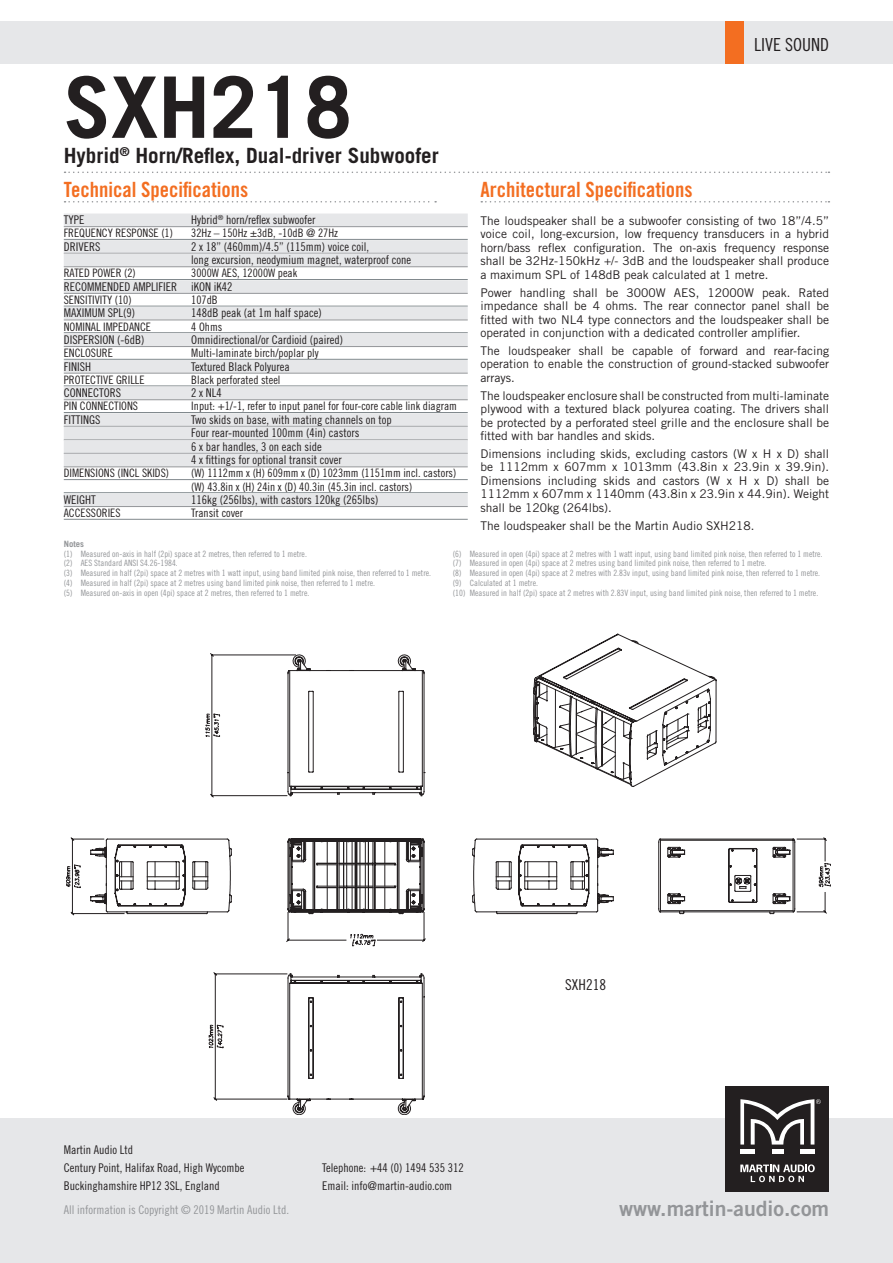
<style>
.page{position:relative;width:893px;height:1263px;background:#fff}
.page>*{position:absolute;margin:0;border:0;box-sizing:border-box;transform-origin:0 0}
.t1{font:700 84.9px "Trade Gothic";color:#231f20}
.t2{font:21.15px "Trade Gothic Bold Two";color:#939598}
.t3{font:21px "Trade Gothic Bold Cond Twenty";color:#f36e21}
.t4{font:700 21px "Trade Gothic";color:#231f20}
.t5{font:18px "Trade Gothic Cond Eighteen";color:#231f20}
.t6{font:15px "Trade Gothic Cond Eighteen";color:#231f20}
.t7{font:12px/13.5px "Trade Gothic";color:#231f20;text-align:justify}
.t8{font:12px/13.5px "Trade Gothic Cond Eighteen";color:#231f20}
.t9{font:12px "Trade Gothic Cond Eighteen";color:#939598}
.t10{font:11.7px/13px "Trade Gothic Cond Eighteen";color:#231f20}
.t11{font:8.7px/9.8px "Trade Gothic Cond Eighteen";color:#939598}
.t12{font:700 8.7px "Trade Gothic";color:#939598}
</style>
<div class="page">
<div style="left:0;top:21px;width:893px;height:43px;background:#e6e7e9"></div>
<div style="left:0;top:1118px;width:893px;height:145px;background:#e6e7e9"></div>
<div style="left:725px;top:1086px;width:104px;height:106px;background:#231f20"></div>
<div style="left:740px;top:1149px;width:15px;height:5px;background:#fff"></div>
<div style="left:800px;top:1149px;width:14px;height:5px;background:#fff"></div>
<div style="left:772px;top:1149px;width:11px;height:5px;background:#fff"></div>
<svg style="left:740px;top:1164px;width:75px;height:18px"></svg>
<svg style="left:740px;top:1099px;width:81px;height:46px"></svg>
<div style="left:725px;top:21px;width:19px;height:43px;background:#f36e21"></div>
<svg style="left:65px;top:172px;width:764px;height:1px"></svg>
<div style="left:64px;top:214px;width:404px;height:12px;background:#e6e7e9"></div>
<hr style="left:64px;top:226px;width:404px;height:1px;background:#939598">
<hr style="left:64px;top:239px;width:404px;height:1px;background:#81898d">
<div style="left:64px;top:240px;width:404px;height:13px;background:#e6e7e9"></div>
<hr style="left:64px;top:253px;width:404px;height:1px;background:#939598">
<div style="left:64px;top:254px;width:404px;height:12px;background:#e6e7e9"></div>
<hr style="left:64px;top:266px;width:404px;height:1px;background:#939598">
<hr style="left:64px;top:279px;width:404px;height:1px;background:#81898d">
<div style="left:64px;top:280px;width:404px;height:13px;background:#e6e7e9"></div>
<hr style="left:64px;top:293px;width:404px;height:1px;background:#939598">
<hr style="left:64px;top:306px;width:404px;height:1px;background:#81898d">
<div style="left:64px;top:307px;width:404px;height:13px;background:#e6e7e9"></div>
<hr style="left:64px;top:320px;width:404px;height:1px;background:#939598">
<hr style="left:64px;top:332px;width:404px;height:1px;background:#81898d">
<div style="left:64px;top:333px;width:404px;height:13px;background:#e6e7e9"></div>
<hr style="left:64px;top:346px;width:404px;height:1px;background:#939598">
<hr style="left:64px;top:359px;width:404px;height:1px;background:#81898d">
<div style="left:64px;top:360px;width:404px;height:13px;background:#e6e7e9"></div>
<hr style="left:64px;top:373px;width:404px;height:1px;background:#939598">
<hr style="left:64px;top:385px;width:404px;height:1px;background:#81898d">
<div style="left:64px;top:387px;width:404px;height:12px;background:#e6e7e9"></div>
<hr style="left:64px;top:399px;width:404px;height:1px;background:#939598">
<hr style="left:64px;top:412px;width:404px;height:1px;background:#81898d">
<div style="left:64px;top:413px;width:404px;height:13px;background:#e6e7e9"></div>
<hr style="left:64px;top:426px;width:404px;height:1px;background:#939598">
<div style="left:64px;top:427px;width:404px;height:12px;background:#e6e7e9"></div>
<hr style="left:64px;top:439px;width:404px;height:1px;background:#939598">
<div style="left:64px;top:440px;width:404px;height:13px;background:#e6e7e9"></div>
<hr style="left:64px;top:453px;width:404px;height:1px;background:#939598">
<div style="left:64px;top:454px;width:404px;height:12px;background:#e6e7e9"></div>
<hr style="left:64px;top:466px;width:404px;height:1px;background:#939598">
<hr style="left:64px;top:479px;width:404px;height:1px;background:#81898d">
<hr style="left:64px;top:492px;width:404px;height:1px;background:#81898d">
<div style="left:64px;top:493px;width:404px;height:13px;background:#e6e7e9"></div>
<hr style="left:64px;top:506px;width:404px;height:1px;background:#939598">
<hr style="left:64px;top:519px;width:404px;height:1px;background:#81898d">
<svg style="left:425px;top:634px;width:402px;height:280px"></svg>
<svg style="left:819px;top:863px;width:12px;height:24px"></svg>
<svg style="left:208px;top:972px;width:217px;height:129px"></svg>
<svg style="left:205px;top:653px;width:220px;height:145px"></svg>
<svg style="left:66px;top:837px;width:728px;height:109px"></svg>
<svg style="left:65px;top:201px;width:371px;height:2px"></svg>
<svg style="left:481px;top:201px;width:348px;height:2px"></svg>
<h1 class="t1" style="left:64px;top:55px;width:289px">SXH218</h1>
<h3 class="t4" style="left:64px;top:143px;width:376px">Hybrid<sup>®</sup> Horn/Reflex, Dual-driver Subwoofer</h3>
<h3 class="t3" style="left:64px;top:177px;width:186px">Technical Specifications</h3>
<p class="t8" style="left:64px;top:213px;width:22px">TYPE</p>
<p class="t8" style="left:191px;top:213px;width:126px">Hybrid<sup>®</sup> horn/reflex subwoofer</p>
<p class="t10" style="left:64px;top:226px;width:111px">FREQUENCY RESPONSE (1)</p>
<p class="t10" style="left:191px;top:226px;width:148px">32Hz – 150Hz ±3dB, -10dB @ 27Hz</p>
<p class="t8" style="left:64px;top:240px;width:38px">DRIVERS</p>
<p class="t8" style="left:191px;top:240px;width:221px">2 x 18” (460mm)/4.5” (115mm) voice coil,<br>long excursion, neodymium magnet, waterproof cone</p>
<p class="t10" style="left:64px;top:267px;width:73px">RATED POWER (2)</p>
<p class="t10" style="left:191px;top:267px;width:107px">3000W AES, 12000W peak</p>
<p class="t8" style="left:64px;top:280px;width:170px">RECOMMENDED AMPLIFIER iKON iK42</p>
<p class="t10" style="left:64px;top:293px;width:69px">SENSITIVITY (10)</p>
<p class="t10" style="left:191px;top:293px;width:28px">107dB</p>
<p class="t8" style="left:64px;top:306px;width:73px">MAXIMUM SPL(9)</p>
<p class="t8" style="left:191px;top:306px;width:132px">148dB peak (at 1m half space)</p>
<p class="t10" style="left:64px;top:320px;width:89px">NOMINAL IMPEDANCE</p>
<p class="t10" style="left:191px;top:320px;width:33px">4 Ohms</p>
<p class="t8" style="left:64px;top:333px;width:82px">DISPERSION (-6dB)</p>
<p class="t8" style="left:191px;top:333px;width:153px">Omnidirectional/or Cardioid (paired)</p>
<p class="t10" style="left:64px;top:346px;width:51px">ENCLOSURE</p>
<p class="t10" style="left:191px;top:346px;width:129px">Multi-laminate birch/poplar ply</p>
<p class="t8" style="left:64px;top:359px;width:29px">FINISH</p>
<p class="t8" style="left:191px;top:359px;width:100px">Textured Black Polyurea</p>
<p class="t10" style="left:64px;top:373px;width:82px">PROTECTIVE GRILLE</p>
<p class="t10" style="left:191px;top:373px;width:91px">Black perforated steel</p>
<p class="t8" style="left:64px;top:386px;width:59px">CONNECTORS</p>
<p class="t8" style="left:191px;top:386px;width:32px">2 x NL4</p>
<p class="t10" style="left:64px;top:399px;width:76px">PIN CONNECTIONS</p>
<p class="t10" style="left:191px;top:399px;width:267px">Input: +1/-1, refer to input panel for four-core cable link diagram</p>
<p class="t8" style="left:64px;top:413px;width:38px">FITTINGS</p>
<p class="t8" style="left:191px;top:413px;width:202px">Two skids on base, with mating channels on top Four rear-mounted 100mm (4in) castors<br>6 x bar handles, 3 on each side<br>4 x fittings for optional transit cover</p>
<p class="t10" style="left:64px;top:467px;width:107px">DIMENSIONS (INCL SKIDS)</p>
<p class="t10" style="left:191px;top:467px;width:267px">(W) 1112mm x (H) 609mm x (D) 1023mm (1151mm incl. castors) (W) 43.8in x (H) 24in x (D) 40.3in (45.3in incl. castors)</p>
<p class="t8" style="left:64px;top:493px;width:33px">WEIGHT</p>
<p class="t8" style="left:191px;top:493px;width:189px">116kg (256lbs), with castors 120kg (265lbs)</p>
<p class="t10" style="left:64px;top:506px;width:58px">ACCESSORIES</p>
<p class="t10" style="left:191px;top:506px;width:53px">Transit cover</p>
<h3 class="t5" style="left:754px;top:34px;width:76px">LIVE SOUND</h3>
<h3 class="t3" style="left:480px;top:177px;width:214px">Architectural Specifications</h3>
<p class="t7" style="left:480px;top:214px;width:350px">The loudspeaker shall be a subwoofer consisting of two 18”/4.5” voice coil, long-excursion, low frequency transducers in a hybrid horn/bass reflex configuration. The on-axis frequency response shall be 32Hz-150kHz +/- 3dB and the loudspeaker shall produce a maximum SPL of 148dB peak calculated at 1 metre.</p>
<p class="t7" style="left:480px;top:285px;width:350px">Power handling shall be 3000W AES, 12000W peak. Rated impedance shall be 4 ohms. The rear connector panel shall be fitted with two NL4 type connectors and the loudspeaker shall be operated in conjunction with a dedicated controller amplifier.</p>
<p class="t7" style="left:480px;top:344px;width:350px">The loudspeaker shall be capable of forward and rear-facing operation to enable the construction of ground-stacked subwoofer arrays.</p>
<p class="t7" style="left:480px;top:388px;width:350px">The loudspeaker enclosure shall be constructed from multi-laminate plywood with a textured black polyurea coating. The drivers shall be protected by a perforated steel grille and the enclosure shall be fitted with bar handles and skids.</p>
<p class="t7" style="left:480px;top:447px;width:350px">Dimensions including skids, excluding castors (W x H x D) shall be 1112mm x 607mm x 1013mm (43.8in x 23.9in x 39.9in).<br>Dimensions including skids and castors (W x H x D) shall be 1112mm x 607mm x 1140mm (43.8in x 23.9in x 44.9in). Weight shall be 120kg (264lbs).</p>
<p class="t7" style="left:480px;top:518px;width:275px">The loudspeaker shall be the Martin Audio SXH218.</p>
<p class="t12" style="left:64px;top:538px;width:22px">Notes</p>
<p class="t11" style="left:64px;top:549px;width:369px">(1) Measured on-axis in half (2pi) space at 2 metres, then referred to 1 metre.<br>(2) AES Standard ANSI S4.26-1984.<br>(3) Measured in half (2pi) space at 2 metres with 1 watt input, using band limited pink noise, then referred to 1 metre. (4) Measured in half (2pi) space at 2 metres using band limited pink noise, then referred to 1 metre.<br>(5) Measured on-axis in open (4pi) space at 2 metres, then referred to 1 metre.</p>
<p class="t11" style="left:453px;top:549px;width:371px">(6) Measured in open (4pi) space at 2 metres with 1 watt input, using band limited pink noise, then referred to 1 metre. (7) Measured in open (4pi) space at 2 metres using band limited pink noise, then referred to 1 metre.<br>(8) Measured in open (4pi) space at 2 metres with 2.83v input, using band limited pink noise, then referred to 1 metre. (9) Calculated at 1 metre.<br>(10) Measured in half (2pi) space at 2 metres with 2.83V input, using band limited pink noise, then referred to 1 metre.</p>
<p class="t8" style="left:64px;top:1140px;width:182px;line-height:18px">Martin Audio Ltd<br>Century Point, Halifax Road, High Wycombe<br>Buckinghamshire HP12 3SL, England</p>
<p class="t9" style="left:64px;top:1202px;width:227px">All information is Copyright © 2019 Martin Audio Ltd.</p>
<p class="t8" style="left:322px;top:1158px;width:143px;line-height:18px">Telephone: +44 (0) 1494 535 312<br>Email: info@martin-audio.com</p>
<p class="t6" style="left:565px;top:975px;width:42px">SXH218</p>
<h2 class="t2" style="left:619px;top:1196px;width:212px">www.martin-audio.com</h2>
</div>
